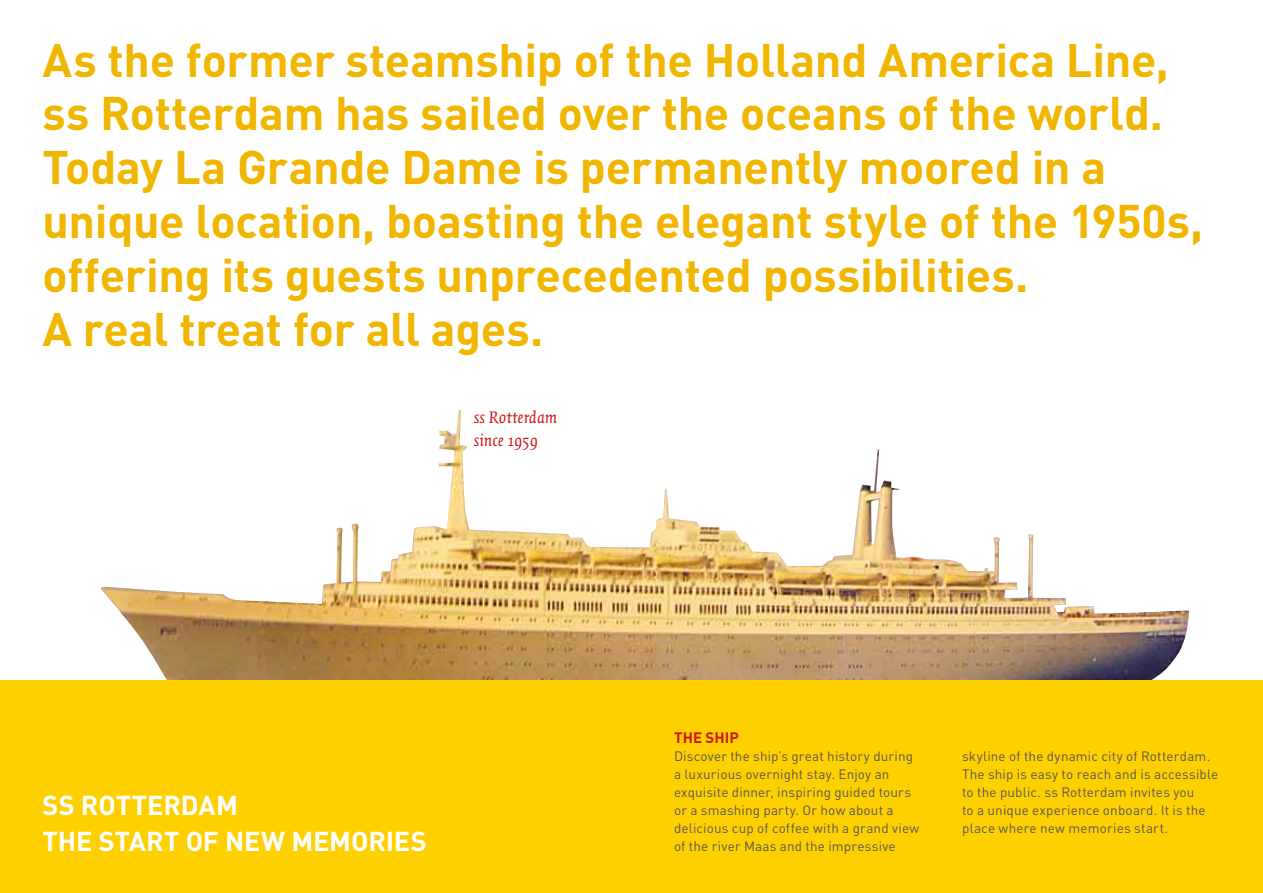
<style>
.page{position:relative;width:1263px;height:893px;background:#fff}
.page>*{position:absolute;margin:0;border:0;box-sizing:border-box;transform-origin:0 0}
.t1{font:700 46.5px/54px "DIN";letter-spacing:-.01em;color:#f0b600}
.t2{font:700 27px/36px "DIN";color:#fff}
.t3{font:italic 18px/22.5px "Quadraat";letter-spacing:.005em;color:#cd171a}
.t4{font:700 15px "DIN";color:#cd171a}
.t5{font:13.5px/18px "DIN";letter-spacing:.01em;color:#575756}
</style>
<div class="page">
<img style="left:101px;top:410px;width:1088px;height:270px">
<div style="left:0;top:680px;width:1263px;height:213px;background:#ffd000"></div>
<p class="t1" style="left:42px;top:31px;width:1162px">As the former steamship of the Holland America Line, ss Rotterdam has sailed over the oceans of the world.<br>Today La Grande Dame is permanently moored in a unique location, boasting the elegant style of the 1950s, offering its guests unprecedented possibilities.<br>A real treat for all ages.</p>
<h3 class="t3" style="left:474px;top:406px;width:85px">ss Rotterdam since 1959</h3>
<h2 class="t2" style="left:43px;top:786px;width:386px">ss Rotterdam<br>The start of new memories</h2>
<p class="t4" style="left:674px;top:727px;width:66px">THE SHIP</p>
<p class="t5" style="left:674px;top:746px;width:247px">Discover the ship’s great history during a luxurious overnight stay. Enjoy an exquisite dinner, inspiring guided tours or a smashing party. Or how about a delicious cup of coffee with a grand view of the river Maas and the impressive</p>
<p class="t5" style="left:962px;top:746px;width:258px">skyline of the dynamic city of Rotterdam.<br>The ship is easy to reach and is accessible to the public. ss Rotterdam invites you<br>to a unique experience onboard. It is the place where new memories start.</p>
</div>
